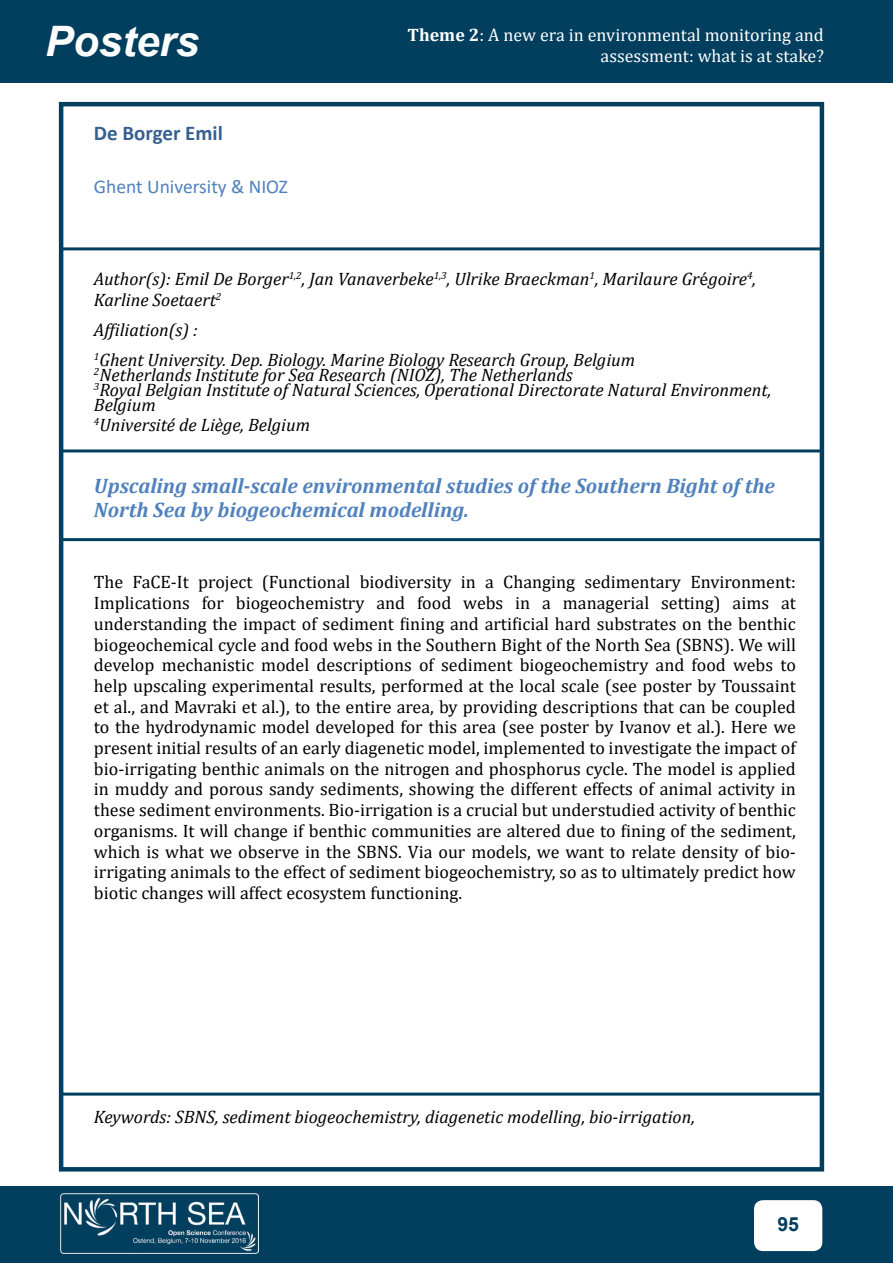
<style>
.page{position:relative;width:893px;height:1263px;background:#fff}
.page>*{position:absolute;margin:0;border:0;box-sizing:border-box;transform-origin:0 0}
.t1{font:italic 700 42px "Arial";color:#fff}
.t2{font:italic 700 21px/24.2px "Cambria";color:#4f81bd}
.t3{font:700 21px "Calibri";color:#366091}
.t4{font:19.5px "Calibri";color:#4f81bd}
.t5{font:700 19.5px "Arial";color:#023f5e}
.t6{font:18px/20.7px "Cambria";color:#000;text-align:justify}
.t7{font:italic 18px/15px "Cambria";color:#000}
.t8{font:18px/20.7px "Cambria";color:#fff;text-align:right}
.s1{font-weight:700}
.s2{font-style:normal}
</style>
<div class="page">
<div style="left:0;top:0;width:893px;height:82px;background:#023f5e"></div>
<div style="left:0;top:1186px;width:893px;height:77px;background:#023f5e"></div>
<img style="left:61px;top:1193px;width:197px;height:60px">
<div style="left:59px;top:102px;width:765px;height:1069px;border:4px solid #023f5e"></div>
<hr style="left:60px;top:247px;width:763px;height:3px;background:#023f5e">
<hr style="left:60px;top:1092px;width:763px;height:3px;background:#023f5e">
<div style="left:754px;top:1200px;width:68px;height:51px;background:#fff;border-radius:9px"></div>
<hr style="left:61px;top:449px;width:760px;height:3px;background:#023f5e">
<hr style="left:61px;top:538px;width:762px;height:3px;background:#023f5e">
<h1 class="t1" style="left:45px;top:13px;width:156px">Posters</h1>
<p class="t3" style="left:94px;top:118px;width:130px">De Borger Emil</p>
<p class="t4" style="left:94px;top:173px;width:196px">Ghent University &amp; NIOZ</p>
<p class="t8" style="left:407px;top:24px;width:418px"><span class="s1">Theme 2</span>: A new era in environmental monitoring and assessment: what is at stake?</p>
<p class="t7" style="left:94px;top:268px;width:664px;line-height:20.7px">Author(s): Emil De Borger<sup>1,2</sup>, Jan Vanaverbeke<sup>1,3</sup>, Ulrike Braeckman<sup>1</sup>, Marilaure Gr<span class="s2">é</span>goire<sup>4</sup>,<br>Karline Soetaert<sup>2</sup></p>
<p class="t7" style="left:94px;top:314px;width:543px;line-height:30px">Affiliation(s) :<br><sup>1</sup>Ghent University. Dep. Biology. Marine Biology Research Group, Belgium</p>
<p class="t7" style="left:94px;top:366px;width:679px"><sup>2</sup>Netherlands Institute for Sea Research (NIOZ), The Netherlands<br><sup>3</sup>Royal Belgian Institute of Natural Sciences, Operational Directorate Natural Environment,<br>Belgium</p>
<p class="t7" style="left:94px;top:417px;width:218px"><sup>4</sup>Université de Liège, Belgium</p>
<p class="t2" style="left:94px;top:473px;width:683px">Upscaling small-scale environmental studies of the Southern Bight of the<br>North Sea by biogeochemical modelling.</p>
<p class="t6" style="left:94px;top:572px;width:703px">The FaCE-It project (Functional biodiversity in a Changing sedimentary Environment:<br>Implications for biogeochemistry and food webs in a managerial setting) aims at understanding the impact of sediment fining and artificial hard substrates on the benthic biogeochemical cycle and food webs in the Southern Bight of the North Sea (SBNS). We will develop mechanistic model descriptions of sediment biogeochemistry and food webs to help upscaling experimental results, performed at the local scale (see poster by Toussaint et al., and Mavraki et al.), to the entire area, by providing descriptions that can be coupled to the hydrodynamic model developed for this area (see poster by Ivanov et al.). Here we present initial results of an early diagenetic model, implemented to investigate the impact of bio-irrigating benthic animals on the nitrogen and phosphorus cycle. The model is applied in muddy and porous sandy sediments, showing the different effects of animal activity in these sediment environments. Bio-irrigation is a crucial but understudied activity of benthic organisms. It will change if benthic communities are altered due to fining of the sediment, which is what we observe in the SBNS. Via our models, we want to relate density of bio&shy;irrigating animals to the effect of sediment biogeochemistry, so as to ultimately predict how biotic changes will affect ecosystem functioning.</p>
<p class="t7" style="left:94px;top:1108px;width:602px">Keywords: SBNS, sediment biogeochemistry, diagenetic modelling, bio-irrigation,</p>
<p class="t5" style="left:777px;top:1211px;width:23px">95</p>
</div>
